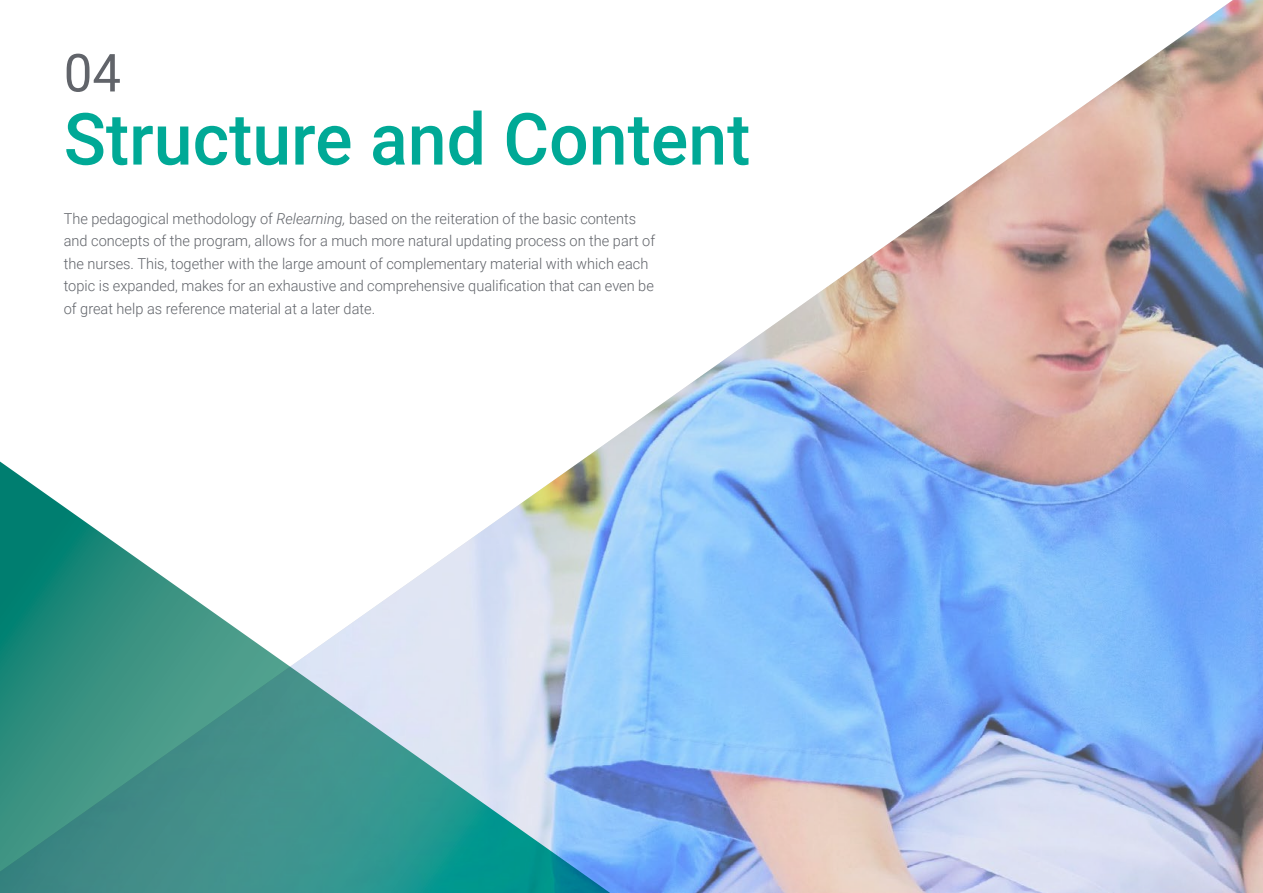
<style>
.page{position:relative;width:1263px;height:893px;background:#fff}
.page>*{position:absolute;margin:0;border:0;box-sizing:border-box;transform-origin:0 0}
.t1{font:500 72px "Roboto";color:#00a996}
.t2{font:52.5px "Roboto";color:#61646a}
.t3{font:300 15px/22.5px "Roboto";color:#61646a}
.s1{font-style:italic}
</style>
<div class="page">
<img style="left:602px;top:0;width:661px;height:893px">
<svg style="left:0;top:446px;width:640px;height:447px"></svg>
<h2 class="t2" style="left:64px;top:36px;width:59px">04</h2>
<h1 class="t1" style="left:64px;top:89px;width:688px">Structure and Content</h1>
<p class="t3" style="left:64px;top:207px;width:593px">The pedagogical methodology of <span class="s1">Relearning,</span> based on the reiteration of the basic contents and concepts of the program, allows for a much more natural updating process on the part of the nurses. This, together with the large amount of complementary material with which each topic is expanded, makes for an exhaustive and comprehensive qualification that can even be of great help as reference material at a later date.</p>
</div>
